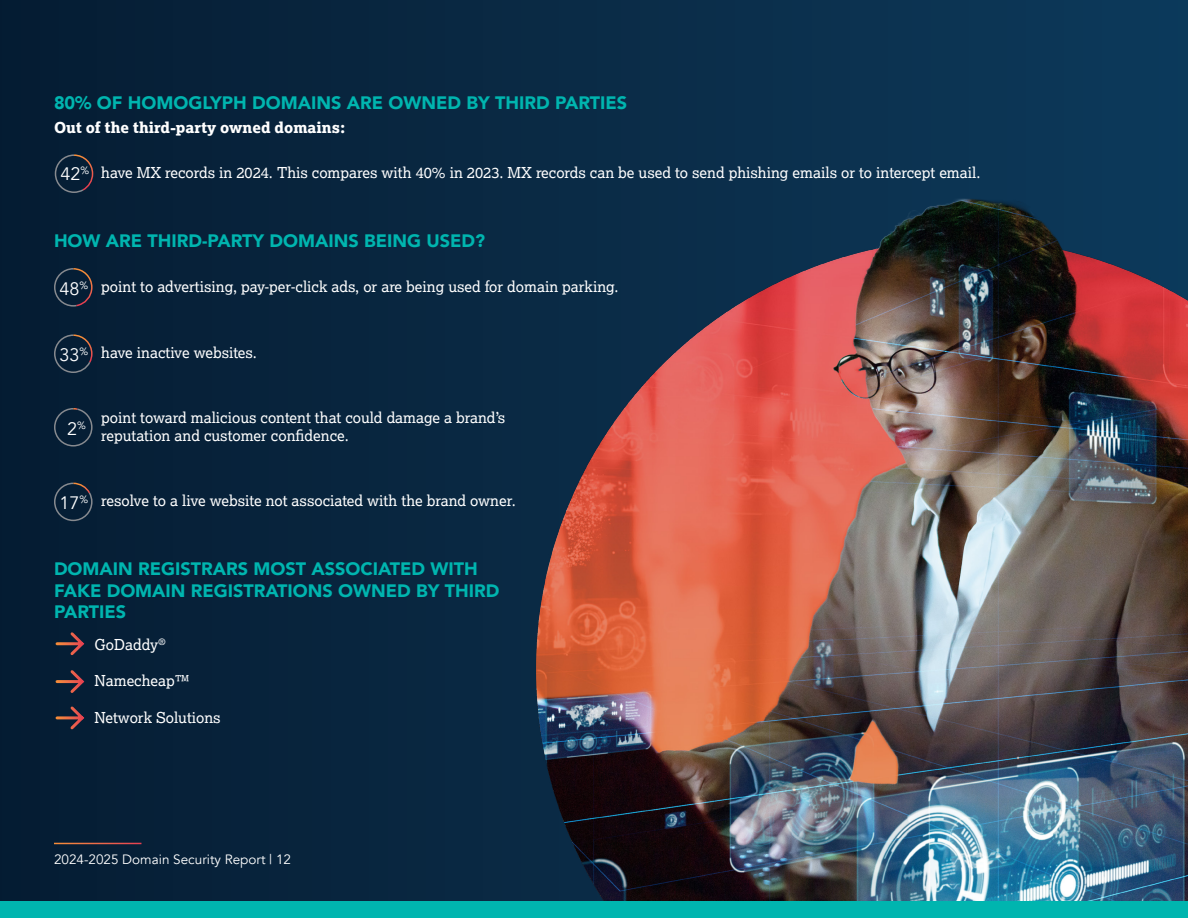
<style>
.page{position:relative;width:1188px;height:918px;background:#fff}
.page>*{position:absolute;margin:0;border:0;box-sizing:border-box;transform-origin:0 0}
.t1{font:900 18px/21.6px "Avenir";color:#00b5af}
.t2{font:18px "Avenir";color:#fff}
.t3{font:15px/18px "Lexia";color:#fff}
.t4{font:800 15px "Lexia";color:#fff}
.t5{font:13.5px "Avenir";color:#fff}
</style>
<div class="page">
<div style="left:0;top:0;width:1188px;height:918px;background:linear-gradient(to right,#061c32,#0d3a5b)"></div>
<img style="left:457px;top:168px;width:731px;height:733px">
<div style="left:0;top:901px;width:1188px;height:17px;background:#00b5af"></div>
<hr style="left:54px;top:843px;width:87px;height:1px;background:#fff">
<svg style="left:54px;top:630px;width:32px;height:28px"></svg>
<svg style="left:54px;top:667px;width:32px;height:29px"></svg>
<svg style="left:54px;top:704px;width:32px;height:28px"></svg>
<svg style="left:54px;top:154px;width:40px;height:40px"></svg>
<svg style="left:53px;top:267px;width:40px;height:40px"></svg>
<svg style="left:53px;top:334px;width:40px;height:40px"></svg>
<svg style="left:53px;top:407px;width:40px;height:40px"></svg>
<svg style="left:53px;top:482px;width:40px;height:40px"></svg>
<p class="t1" style="left:54px;top:91px;width:575px">80% OF HOMOGLYPH DOMAINS ARE OWNED BY THIRD PARTIES</p>
<p class="t4" style="left:54px;top:118px;width:293px">Out of the third-party owned domains:</p>
<p class="t3" style="left:101px;top:164px;width:881px">have MX records in 2024. This compares with 40% in 2023. MX records can be used to send phishing emails or to intercept email.</p>
<p class="t2" style="left:61px;top:164px;width:30px">42<sup>%</sup></p>
<p class="t1" style="left:54px;top:230px;width:433px">HOW ARE THIRD-PARTY DOMAINS BEING USED?</p>
<p class="t3" style="left:101px;top:278px;width:519px">point to advertising, pay-per-click ads, or are being used for domain parking.</p>
<p class="t2" style="left:60px;top:278px;width:30px">48<sup>%</sup></p>
<p class="t2" style="left:60px;top:344px;width:30px">33<sup>%</sup></p>
<p class="t3" style="left:101px;top:343px;width:157px">have inactive websites.</p>
<p class="t2" style="left:67px;top:418px;width:20px">2<sup>%</sup></p>
<p class="t3" style="left:101px;top:408px;width:406px">point toward malicious content that could damage a brand’s reputation and customer confidence.</p>
<p class="t2" style="left:60px;top:492px;width:30px">17<sup>%</sup></p>
<p class="t3" style="left:101px;top:491px;width:416px">resolve to a live website not associated with the brand owner.</p>
<p class="t1" style="left:54px;top:557px;width:447px">DOMAIN REGISTRARS MOST ASSOCIATED WITH<br>FAKE DOMAIN REGISTRATIONS OWNED BY THIRD<br>PARTIES</p>
<p class="t3" style="left:94px;top:635px;width:73px">GoDaddy<sup>®</sup></p>
<p class="t3" style="left:94px;top:672px;width:97px">Namecheap™</p>
<p class="t3" style="left:94px;top:708px;width:128px">Network Solutions</p>
<p class="t5" style="left:54px;top:851px;width:239px">2024-2025 Domain Security Report | 12</p>
</div>
